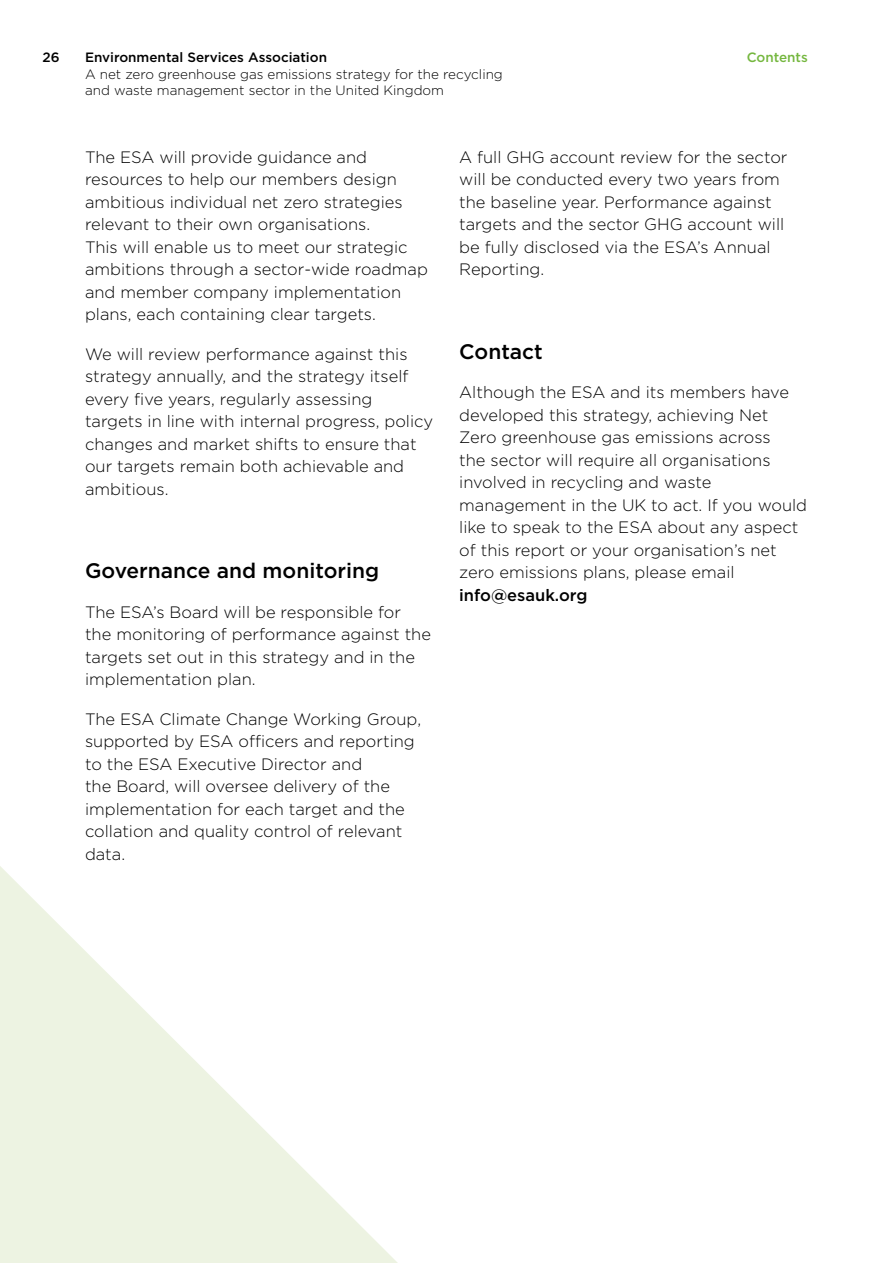
<style>
.page{position:relative;width:893px;height:1263px;background:#fff}
.page>*{position:absolute;margin:0;border:0;box-sizing:border-box;transform-origin:0 0}
.H2_sub_headline_14pt{font:500 21px "Gotham";color:#000}
.t1{font:300 16.5px/22.5px "Gotham";color:#000}
.t2{font:300 13.5px/16.5px "Gotham";color:#000}
.t3{font:500 13.5px "Gotham";color:#000}
.t4{font:500 13.5px "Gotham";color:#75b73f}
.s1{font-weight:500}
</style>
<div class="page">
<svg style="left:0;top:866px;width:398px;height:397px;fill:#eff4e6"></svg>
<p class="t3" style="left:43px;top:50px;width:19px">26</p>
<p class="t3" style="left:85px;top:50px;width:244px">Environmental Services Association</p>
<p class="t2" style="left:85px;top:66px;width:419px">A net zero greenhouse gas emissions strategy for the recycling and waste management sector in the United Kingdom</p>
<p class="t4" style="left:747px;top:50px;width:63px">Contents</p>
<h1 class="t1" style="left:85px;top:145px;width:344px">The ESA will provide guidance and resources to help our members design ambitious individual net zero strategies relevant to their own organisations.<br>This will enable us to meet our strategic ambitions through a sector-wide roadmap and member company implementation plans, each containing clear targets.</h1>
<h1 class="t1" style="left:85px;top:342px;width:350px">We will review performance against this strategy annually, and the strategy itself every five years, regularly assessing targets in line with internal progress, policy changes and market shifts to ensure that our targets remain both achievable and ambitious.</h1>
<h2 class="H2_sub_headline_14pt" style="left:85px;top:559px;width:296px">Governance and monitoring</h2>
<h1 class="t1" style="left:85px;top:600px;width:347px">The ESA’s Board will be responsible for the monitoring of performance against the targets set out in this strategy and in the implementation plan.</h1>
<h1 class="t1" style="left:85px;top:707px;width:338px">The ESA Climate Change Working Group, supported by ESA officers and reporting to the ESA Executive Director and<br>the Board, will oversee delivery of the implementation for each target and the collation and quality control of relevant data.</h1>
<h1 class="t1" style="left:459px;top:145px;width:330px">A full GHG account review for the sector will be conducted every two years from the baseline year. Performance against targets and the sector GHG account will be fully disclosed via the ESA’s Annual Reporting.</h1>
<h2 class="H2_sub_headline_14pt" style="left:459px;top:339px;width:85px">Contact</h2>
<h1 class="t1" style="left:459px;top:381px;width:349px">Although the ESA and its members have developed this strategy, achieving Net Zero greenhouse gas emissions across<br>the sector will require all organisations involved in recycling and waste management in the UK to act. If you would like to speak to the ESA about any aspect of this report or your organisation’s net zero emissions plans, please email <span class="s1">info@esauk.org</span></h1>
</div>
